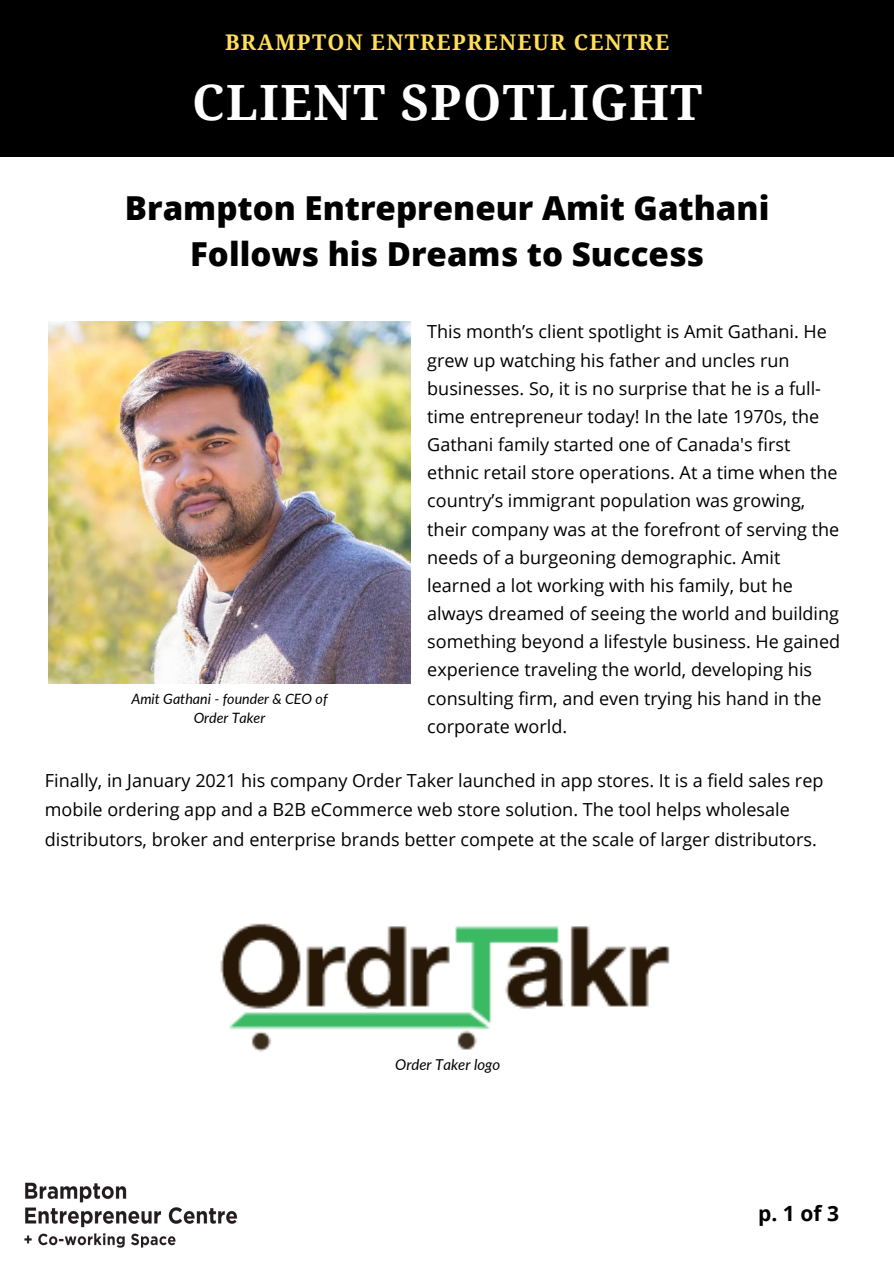
<style>
.page{position:relative;width:894px;height:1264px;background:#fff}
.page>*{position:absolute;margin:0;border:0;box-sizing:border-box;transform-origin:0 0}
.t1{font:700 48.6px "Droid Serif";letter-spacing:.03em;color:#fff}
.t2{font:800 33px/46.2px "Open Sans";color:#000;text-align:center}
.t3{font:700 21.6px "Droid Serif";letter-spacing:.06em;color:#ffde59}
.t4{font:700 21px "Open Sans";color:#000}
.t5{font:18px/28.2px "Open Sans";color:#000}
.t6{font:italic 15px "Lato";color:#000}
.t7{font:italic 14.25px/19.2px "Lato";color:#000;text-align:center}
</style>
<div class="page">
<div style="left:0;top:0;width:893px;height:156px;background:#000"></div>
<img style="left:24px;top:1182px;width:214px;height:66px">
<img style="left:49px;top:322px;width:361px;height:361px">
<img style="left:220px;top:923px;width:450px;height:129px">
<p class="t3" style="left:225px;top:29px;width:445px">BRAMPTON ENTREPRENEUR CENTRE</p>
<p class="t1" style="left:192px;top:75px;width:511px">CLIENT SPOTLIGHT</p>
<p class="t2" style="left:125px;top:184px;width:645px">Brampton Entrepreneur Amit Gathani<br>Follows his Dreams to Success</p>
<p class="t7" style="left:131px;top:689px;width:198px">Amit Gathani - founder &amp; CEO of<br>Order Taker</p>
<p class="t5" style="left:427px;top:317px;width:414px">This month’s client spotlight is Amit Gathani. He grew up watching his father and uncles run businesses. So, it is no surprise that he is a full&shy;time entrepreneur today! In the late 1970s, the Gathani family started one of Canada's first ethnic retail store operations. At a time when the country’s immigrant population was growing, their company was at the forefront of serving the needs of a burgeoning demographic. Amit learned a lot working with his family, but he always dreamed of seeing the world and building something beyond a lifestyle business. He gained experience traveling the world, developing his consulting firm, and even trying his hand in the corporate world.</p>
<p class="t5" style="left:45px;top:765px;width:779px;line-height:29.2px">Finally, in January 2021 his company Order Taker launched in app stores. It is a field sales rep mobile ordering app and a B2B eCommerce web store solution. The tool helps wholesale distributors, broker and enterprise brands better compete at the scale of larger distributors.</p>
<p class="t6" style="left:395px;top:1055px;width:107px">Order Taker logo</p>
<p class="t4" style="left:758px;top:1198px;width:82px">p.1of3</p>
</div>
